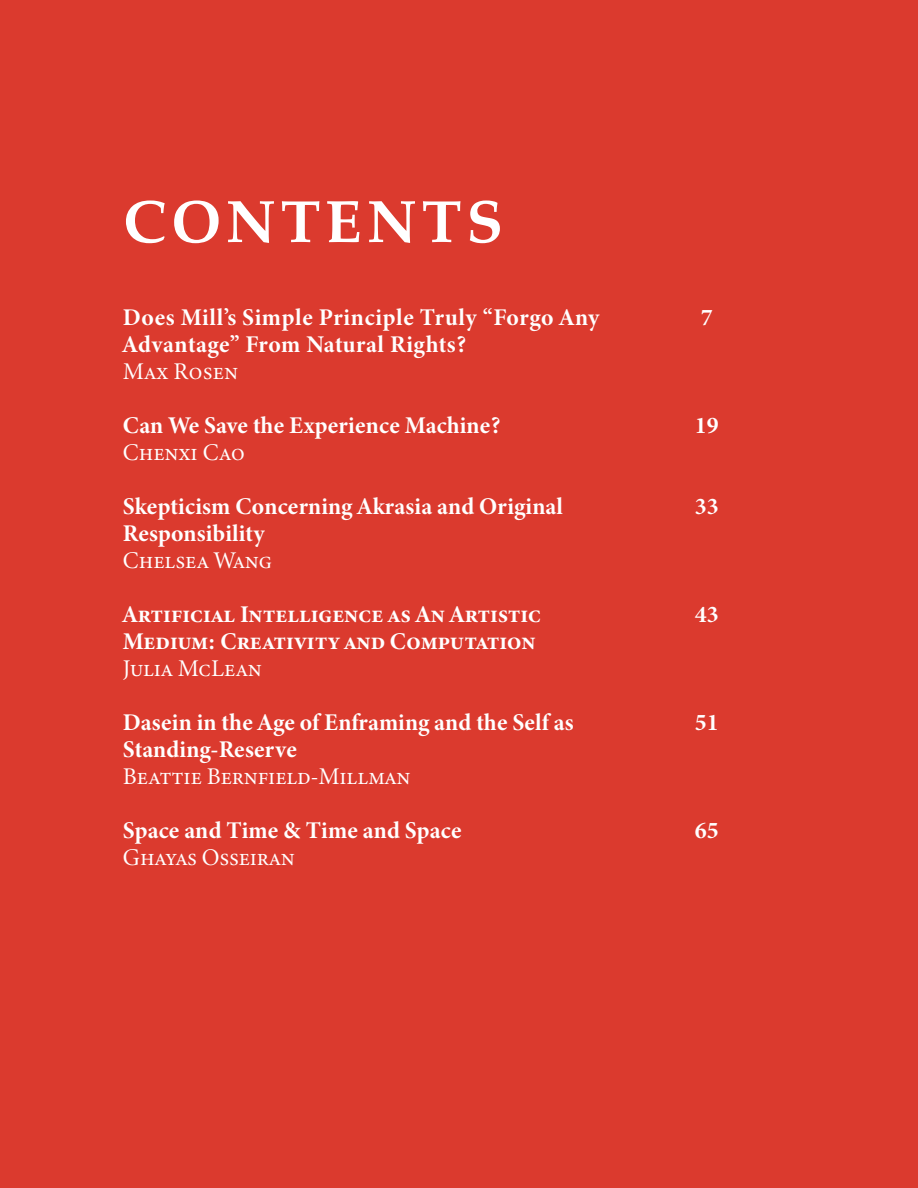
<style>
.page{position:relative;width:918px;height:1188px;background:#db3a2e}
.page>*{position:absolute;margin:0;border:0;box-sizing:border-box;transform-origin:0 0}
.t1{font:700 60px "Palatino";letter-spacing:.08em;color:#fff}
.t2{font:24px/27px "Minion Variable Concept";letter-spacing:.005em;color:#fff}
.t3{font:24px "Minion Variable Concept";letter-spacing:.03em;color:#fff}
</style>
<div class="page">
<p class="t1" style="left:123px;top:171px;width:382px">CONTENTS</p>
<p class="t2" style="left:123px;top:303px;width:478px">Does Mill’s Simple Principle Truly “Forgo Any</p>
<p class="t2" style="left:123px;top:330px;width:345px">Advantage” From Natural Rights?</p>
<p class="t3" style="left:123px;top:354px;width:117px">Max Rosen</p>
<p class="t2" style="left:123px;top:411px;width:379px">Can We Save the Experience Machine?</p>
<p class="t2" style="left:123px;top:438px;width:123px">Chenxi Cao</p>
<p class="t2" style="left:123px;top:492px;width:442px">Skepticism Concerning Akrasia and Original</p>
<p class="t2" style="left:123px;top:519px;width:143px">Responsibility</p>
<p class="t2" style="left:123px;top:546px;width:151px">Chelsea Wang</p>
<p class="t2" style="left:123px;top:600px;width:420px">Artificial Intelligence as An Artistic</p>
<p class="t2" style="left:123px;top:627px;width:414px">Medium: Creativity and Computation</p>
<p class="t2" style="left:123px;top:654px;width:140px">Julia McLean</p>
<p class="t2" style="left:123px;top:708px;width:452px">Dasein in the Age of Enframing and the Self as<br>Standing-Reserve</p>
<p class="t2" style="left:123px;top:762px;width:289px">Beattie Bernfield-Millman</p>
<p class="t2" style="left:123px;top:816px;width:340px">Space and Time &amp; Time and Space</p>
<p class="t2" style="left:123px;top:843px;width:173px">Ghayas Osseiran</p>
<p class="t2" style="left:701px;top:303px;width:13px">7</p>
<p class="t2" style="left:695px;top:411px;width:25px">19</p>
<p class="t2" style="left:695px;top:492px;width:25px">33</p>
<p class="t2" style="left:695px;top:600px;width:25px">43</p>
<p class="t2" style="left:695px;top:708px;width:25px">51</p>
<p class="t2" style="left:695px;top:816px;width:25px">65</p>
</div>
